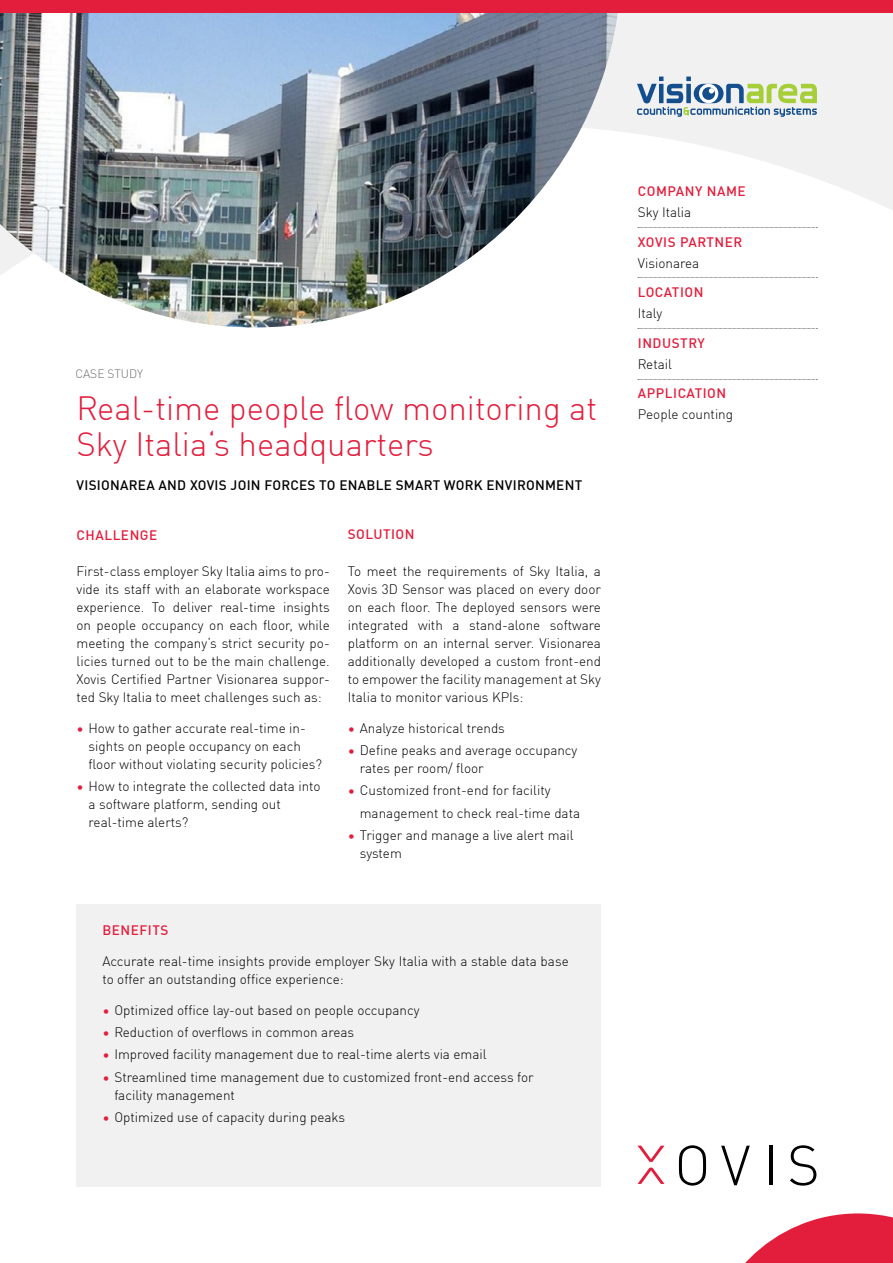
<style>
.page{position:relative;width:893px;height:1263px;background:#f1f1f2}
.page>*{position:absolute;margin:0;border:0;box-sizing:border-box;transform-origin:0 0}
.t1{font:300 33px/36px "DIN Offc Pro";color:#e31d3c}
.t2{font:300 13.5px/18px "DIN Offc Pro";color:#000}
.t3{font:500 13.5px "DIN Offc Pro";letter-spacing:.04em;color:#e31d3c}
.t4{font:500 13.5px "DIN Offc Pro";letter-spacing:.02em;color:#000}
.t5{font:300 12px "DIN Offc Pro";color:#6d6e71}
.s1{color:#e31d3c}
</style>
<div class="page">
<div style="left:0;top:132px;width:893px;height:1131px;background:#fff"></div>
<svg style="left:638px;top:227px;width:179px;height:1px"></svg>
<svg style="left:638px;top:277px;width:179px;height:1px"></svg>
<svg style="left:638px;top:328px;width:179px;height:1px"></svg>
<svg style="left:638px;top:379px;width:179px;height:1px"></svg>
<svg style="left:637px;top:77px;width:180px;height:40px"></svg>
<svg style="left:679px;top:1145px;width:27px;height:40px"></svg>
<svg style="left:721px;top:1146px;width:29px;height:39px"></svg>
<hr style="left:769px;top:1146px;width:3px;height:39px;background:#000">
<svg style="left:790px;top:1145px;width:26px;height:40px"></svg>
<svg style="left:637px;top:1168px;width:27px;height:16px"></svg>
<svg style="left:637px;top:1145px;width:27px;height:17px"></svg>
<svg style="left:705px;top:1213px;width:188px;height:50px"></svg>
<img style="left:0;top:13px;width:619px;height:314px">
<div style="left:0;top:0;width:893px;height:13px;background:#e31d3c"></div>
<div style="left:77px;top:904px;width:524px;height:282px;background:#f1f1f2"></div>
<p class="t5" style="left:75px;top:365px;width:69px">CASE STUDY</p>
<h1 class="t1" style="left:77px;top:388px;width:522px">Real-time people flow monitoring at<br>Sky Italia‘s headquarters</h1>
<p class="t4" style="left:77px;top:475px;width:507px">VISIONAREA AND XOVIS JOIN FORCES TO ENABLE SMART WORK ENVIRONMENT</p>
<p class="t3" style="left:77px;top:525px;width:82px">CHALLENGE</p>
<p class="t2" style="left:77px;top:561px;width:255px;text-align:justify">First-class employer Sky Italia aims to pro&shy;vide its staff with an elaborate workspace experience. To deliver real-time insights on people occupancy on each floor, while meeting the company‘s strict security po&shy;licies turned out to be the main challenge.<br>Xovis Certified Partner Visionarea suppor&shy;ted Sky Italia to meet challenges such as:</p>
<p class="t2" style="left:89px;top:718px;width:235px;text-indent:-12px"><span class="s1">•</span> How to gather accurate real-time in&shy;sights on people occupancy on each floor without violating security policies?</p>
<p class="t2" style="left:89px;top:776px;width:234px;text-indent:-12px"><span class="s1">•</span> How to integrate the collected data into a software platform, sending out real-time alerts?</p>
<p class="t3" style="left:348px;top:523px;width:68px">SOLUTION</p>
<p class="t2" style="left:348px;top:561px;width:255px;text-align:justify">To meet the requirements of Sky Italia, a Xovis 3D Sensor was placed on every door on each floor. The deployed sensors were integrated with a stand-alone software platform on an internal server. Visionarea additionally developed a custom front-end to empower the facility management at Sky Italia to monitor various KPIs:</p>
<p class="t2" style="left:348px;top:718px;width:159px"><span class="s1">•</span> Analyze historical trends</p>
<p class="t2" style="left:360px;top:740px;width:219px;text-indent:-12px"><span class="s1">•</span> Define peaks and average occupancy rates per room/ floor</p>
<p class="t2" style="left:360px;top:778px;width:222px;line-height:22.2px;text-indent:-12px"><span class="s1">•</span> Customized front-end for facility management to check real-time data</p>
<p class="t2" style="left:360px;top:825px;width:216px;text-indent:-12px"><span class="s1">•</span> Trigger and manage a live alert mail system</p>
<p class="t3" style="left:102px;top:920px;width:68px">BENEFITS</p>
<p class="t2" style="left:102px;top:951px;width:468px">Accurate real-time insights provide employer Sky Italia with a stable data base to offer an outstanding office experience:</p>
<p class="t2" style="left:102px;top:1000px;width:319px"><span class="s1">•</span> Optimized office lay-out based on people occupancy</p>
<p class="t2" style="left:102px;top:1022px;width:253px"><span class="s1">•</span> Reduction of overflows in common areas</p>
<p class="t2" style="left:102px;top:1044px;width:386px"><span class="s1">•</span> Improved facility management due to real-time alerts via email</p>
<p class="t2" style="left:114px;top:1067px;width:421px;text-indent:-12px"><span class="s1">•</span> Streamlined time management due to customized front-end access for facility management</p>
<p class="t2" style="left:102px;top:1107px;width:244px"><span class="s1">•</span> Optimized use of capacity during peaks</p>
<p class="t3" style="left:638px;top:181px;width:109px">COMPANY NAME</p>
<p class="t2" style="left:638px;top:203px;width:55px">Sky Italia</p>
<p class="t3" style="left:638px;top:232px;width:106px">XOVIS PARTNER</p>
<p class="t2" style="left:638px;top:253px;width:63px">Visionarea</p>
<p class="t3" style="left:638px;top:282px;width:67px">LOCATION</p>
<p class="t2" style="left:638px;top:304px;width:26px">Italy</p>
<p class="t3" style="left:638px;top:333px;width:69px">INDUSTRY</p>
<p class="t2" style="left:638px;top:354px;width:36px">Retail</p>
<p class="t3" style="left:638px;top:383px;width:90px">APPLICATION</p>
<p class="t2" style="left:638px;top:405px;width:97px">People counting</p>
</div>
